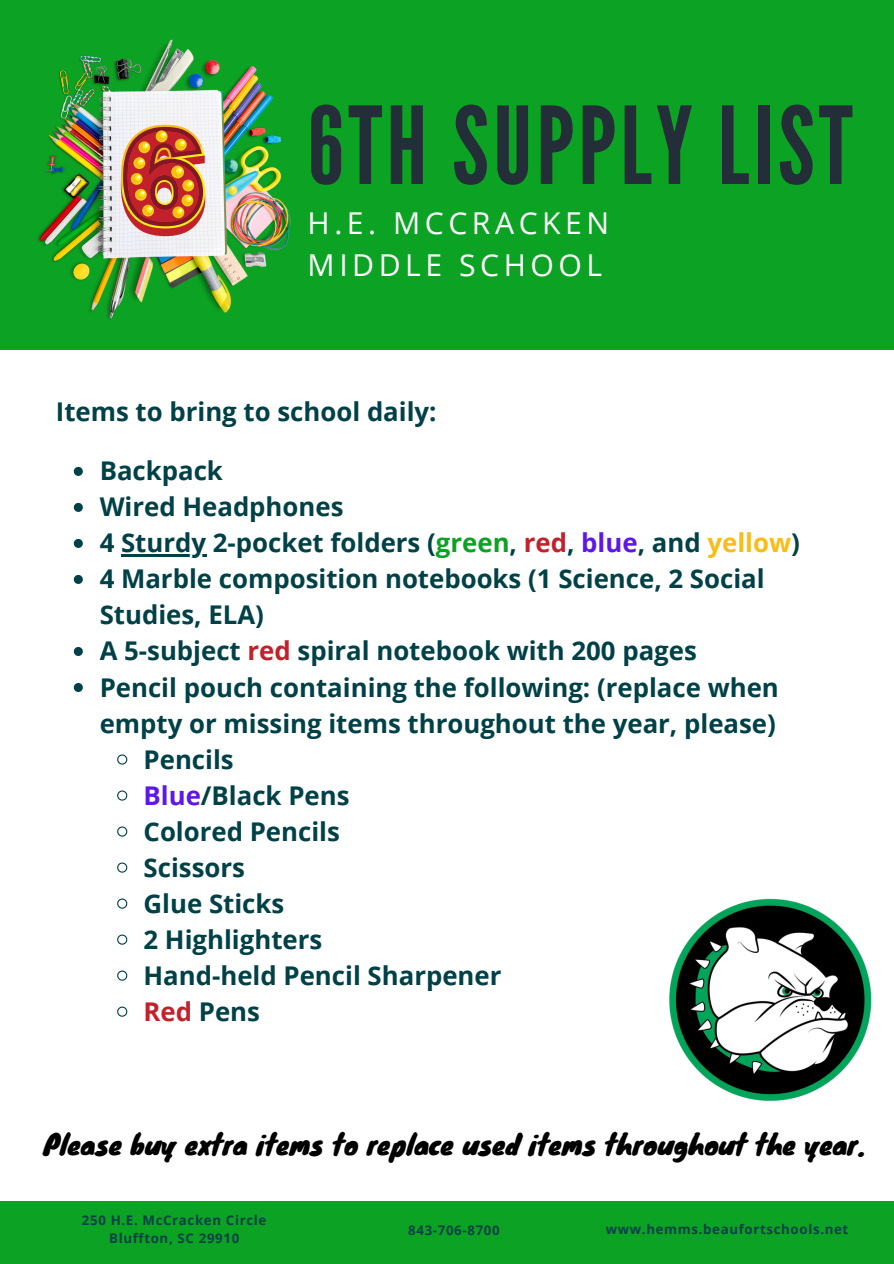
<style>
.page{position:relative;width:894px;height:1264px;background:#fff}
.page>*{position:absolute;margin:0;border:0;box-sizing:border-box;transform-origin:0 0}
.t1{font:106.8px "League Gothic";letter-spacing:.04em;color:#232e38}
.t2{font:30.15px/41.8px "Open Sans";letter-spacing:.15em;color:#fff}
.t3{font:27px "Knewave";color:#000}
.t4{font:700 25.8px/36px "Open Sans";color:#004147}
.t5{font:700 13.2px "Open Sans";letter-spacing:.05em;color:#004147}
.s1{color:#0ca223}
.s2{color:#c2212b}
.s3{color:#5e17eb}
.s4{color:#fabd15}
</style>
<div class="page">
<div style="left:0;top:0;width:893px;height:349px;background:#0ca223"></div>
<div style="left:0;top:1201px;width:893px;height:62px;background:#0ca223"></div>
<svg style="left:74px;top:467px;width:9px;height:9px"></svg>
<svg style="left:74px;top:503px;width:9px;height:9px"></svg>
<svg style="left:74px;top:539px;width:9px;height:9px"></svg>
<hr style="left:121px;top:554px;width:85px;height:3px;background:#004147">
<svg style="left:74px;top:575px;width:9px;height:9px"></svg>
<svg style="left:74px;top:647px;width:9px;height:9px"></svg>
<svg style="left:74px;top:683px;width:9px;height:9px"></svg>
<svg style="left:117px;top:754px;width:11px;height:11px"></svg>
<svg style="left:117px;top:790px;width:11px;height:11px"></svg>
<svg style="left:117px;top:826px;width:11px;height:11px"></svg>
<svg style="left:117px;top:862px;width:11px;height:11px"></svg>
<svg style="left:117px;top:898px;width:11px;height:11px"></svg>
<svg style="left:117px;top:934px;width:11px;height:11px"></svg>
<svg style="left:117px;top:970px;width:11px;height:11px"></svg>
<svg style="left:117px;top:1006px;width:11px;height:11px"></svg>
<img style="left:669px;top:898px;width:203px;height:203px">
<img style="left:38px;top:39px;width:252px;height:280px">
<svg style="left:121px;top:125px;width:84px;height:111px;background:#c86b48"></svg>
<p class="t1" style="left:307px;top:84px;width:546px">6TH SUPPLY LIST</p>
<p class="t2" style="left:307px;top:201px;width:303px">H.E. MCCRACKEN<br>MIDDLE SCHOOL</p>
<p class="t4" style="left:56px;top:393px;width:382px">Items to bring to school daily:</p>
<p class="t4" style="left:100px;top:452px;width:125px">Backpack</p>
<p class="t4" style="left:100px;top:488px;width:245px">Wired Headphones</p>
<p class="t4" style="left:100px;top:524px;width:701px">4 Sturdy 2-pocket folders (<span class="s1">green</span>, <span class="s2">red</span>, <span class="s3">blue</span>, and <span class="s4">yellow</span>)</p>
<h1 class="t4" style="left:100px;top:560px;width:666px">4 Marble composition notebooks (1 Science, 2 Social</h1>
<h4 class="t4" style="left:100px;top:596px;width:598px">Studies, ELA)<br>A 5-subject <span class="s2">red</span> spiral notebook with 200 pages</h4>
<h2 class="t4" style="left:100px;top:668px;width:680px">Pencil pouch containing the following: (replace when</h2>
<p class="t4" style="left:143px;top:704px;width:633px;text-indent:-44px">empty or missing items throughout the year, please)<br>Pencils</p>
<p class="t4" style="left:143px;top:776px;width:207px"><span class="s3">Blue</span>/Black Pens</p>
<p class="t4" style="left:143px;top:812px;width:198px">Colored Pencils</p>
<p class="t4" style="left:143px;top:848px;width:103px">Scissors</p>
<p class="t4" style="left:143px;top:884px;width:142px">Glue Sticks</p>
<p class="t4" style="left:143px;top:920px;width:180px">2 Highlighters</p>
<p class="t4" style="left:143px;top:956px;width:359px">Hand-held Pencil Sharpener</p>
<p class="t4" style="left:143px;top:992px;width:118px"><span class="s2">Red</span> Pens</p>
<p class="t3" style="left:44px;top:1122px;width:822px">Please buy extra items to replace used items throughout the year.</p>
<p class="t5" style="left:82px;top:1211px;width:186px">250 H.E. McCracken Circle</p>
<p class="t5" style="left:109px;top:1228px;width:131px">Bluffton, SC 29910</p>
<h3 class="t5" style="left:408px;top:1220px;width:93px">843-706-8700</h3>
<p class="t5" style="left:605px;top:1220px;width:244px">www.hemms.beaufortschools.net</p>
</div>
